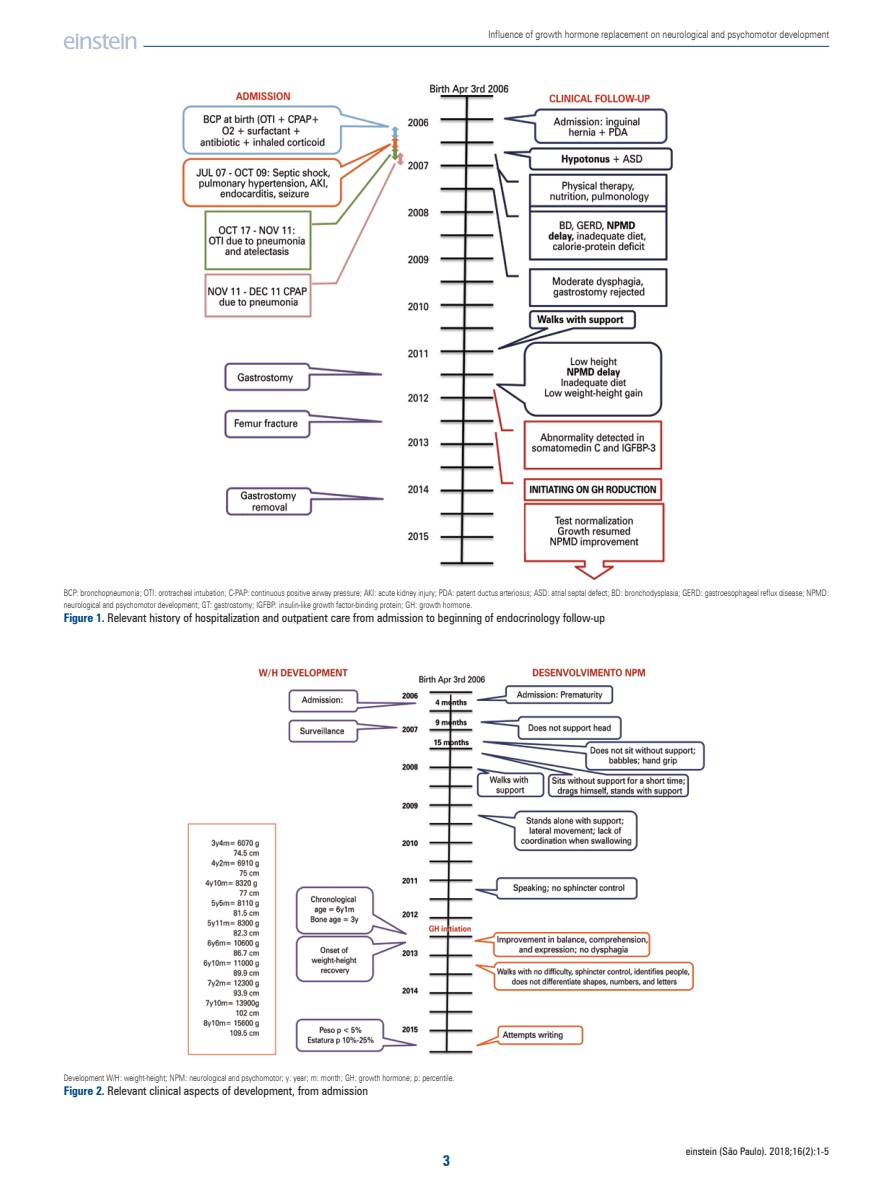
<style>
.page{position:relative;width:893px;height:1191px;background:#fff}
.page>*{position:absolute;margin:0;border:0;box-sizing:border-box;transform-origin:0 0}
.t1{font:700 condensed 15px "Zurich BT";color:#004a8b}
.t2{font:condensed 12px "Zurich BT";color:#231f20}
.t3{font:300 10.5px "Zurich BT";color:#231f20;scale:.8 1}
.t4{font:condensed 10.5px "Zurich BT";color:#231f20}
.t5{font:300 9px/12px "Zurich BT";color:#231f20;scale:.75 1}
.s1{font-weight:700;color:#004a8b}
</style>
<div class="page">
<svg style="left:64px;top:34px;width:72px;height:15px"></svg>
<hr style="left:143px;top:46px;width:686px;height:1px;background:#004a8b">
<img style="left:182px;top:84px;width:491px;height:497px">
<img style="left:187px;top:668px;width:518px;height:388px">
<p class="t3" style="left:488px;top:28px;width:428px">Influence of growth hormone replacement on neurological and psychomotor development</p>
<p class="t5" style="left:64px;top:586px;width:1022px">BCP: bronchopneumonia; OTI: orotracheal intubation; C-PAP: continuous positive airway pressure; AKI: acute kidney injury; PDA: patent ductus arteriosus; ASD: atrial septal defect; BD: bronchodysplasia; GERD: gastroesophageal reflux disease; NPMD: neurological and psychomotor development; GT: gastrostomy; IGFBP: insulin-like growth factor-binding protein; GH: growth hormone.</p>
<h2 class="t2" style="left:64px;top:610px;width:543px"><span class="s1">Figure 1.</span> Relevant history of hospitalization and outpatient care from admission to beginning of endocrinology follow-up</h2>
<p class="t5" style="left:64px;top:1071px;width:522px">Development W/H: weight-height; NPM: neurological and psychomotor; y: year; m: month; GH: growth hormone; p: percentile.</p>
<h2 class="t2" style="left:64px;top:1083px;width:306px"><span class="s1">Figure 2.</span> Relevant clinical aspects of development, from admission</h2>
<h1 class="t1" style="left:443px;top:1151px;width:9px">3</h1>
<p class="t4" style="left:686px;top:1144px;width:145px">einstein (São Paulo). 2018;16(2):1-5</p>
</div>
